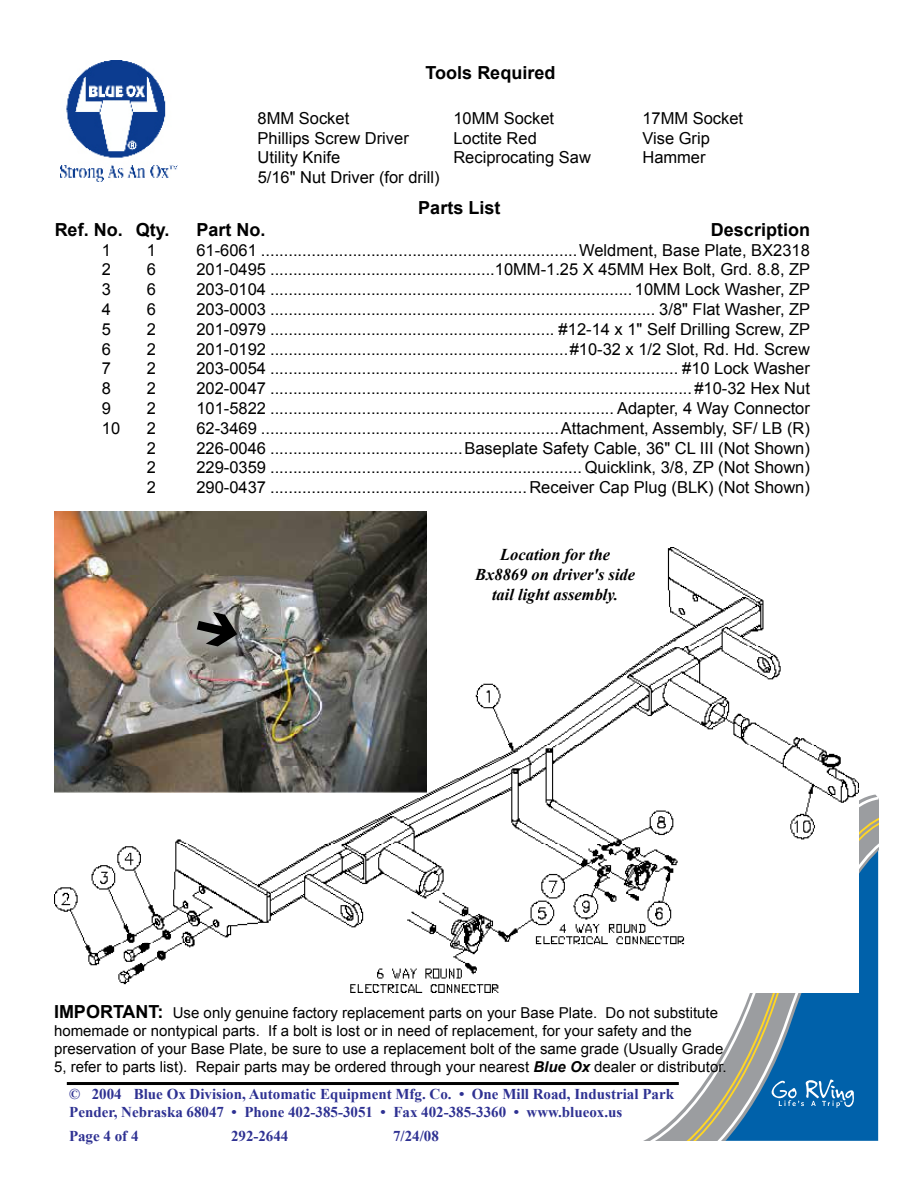
<style>
.page{position:relative;width:918px;height:1188px;background:#fff}
.page>*{position:absolute;margin:0;border:0;box-sizing:border-box;transform-origin:0 0}
.t1{font:700 18px "Arial";color:#000}
.t2{font:16.5px "Arial";color:#000}
.t3{font:italic 700 16.5px/19.8px "Times New Roman";color:#000;text-align:center}
.t4{font:15px/18px "Arial";color:#000}
.t5{font:700 15px/23.7px "Times New Roman";color:#2e3192}
.t6{font:700 1.65px "Helvetica";color:#fff}
.s1{font-weight:700;font-size:18px}
.s2{font-weight:700;font-style:italic}
</style>
<div class="page">
<svg style="left:643px;top:816px;width:235px;height:325px"></svg>
<svg style="left:771px;top:1079px;width:83px;height:29px"></svg>
<img style="left:61px;top:60px;width:116px;height:122px">
<hr style="left:67px;top:1082px;width:612px;height:3px;background:#000">
<img style="left:54px;top:548px;width:804px;height:445px">
<img style="left:54px;top:512px;width:373px;height:280px">
<svg style="left:193px;top:607px;width:44px;height:44px"></svg>
<p class="t1" style="left:426px;top:61px;width:131px">Tools Required</p>
<p class="t2" style="left:258px;top:107px;width:93px">8MM Socket</p>
<p class="t2" style="left:453px;top:107px;width:102px">10MM Socket</p>
<p class="t2" style="left:642px;top:107px;width:102px">17MM Socket</p>
<p class="t2" style="left:258px;top:127px;width:153px">Phillips Screw Driver</p>
<p class="t2" style="left:453px;top:127px;width:85px">Loctite Red</p>
<p class="t2" style="left:642px;top:127px;width:69px">Vise Grip</p>
<p class="t2" style="left:258px;top:147px;width:84px">Utility Knife</p>
<p class="t2" style="left:453px;top:147px;width:139px">Reciprocating Saw</p>
<p class="t2" style="left:642px;top:147px;width:65px">Hammer</p>
<p class="t2" style="left:258px;top:167px;width:183px">5/16" Nut Driver (for drill)</p>
<p class="t1" style="left:418px;top:196px;width:84px">Parts List</p>
<p class="t1" style="left:55px;top:218px;width:116px">Ref. No. Qty.</p>
<p class="t1" style="left:196px;top:218px;width:71px">Part No.</p>
<p class="t1" style="left:711px;top:218px;width:101px">Description</p>
<p class="t2" style="left:102px;top:239px;width:11px">1</p>
<p class="t2" style="left:147px;top:239px;width:11px">1</p>
<p class="t2" style="left:196px;top:239px;width:615px">61-6061 .....................................................................Weldment, Base Plate, BX2318</p>
<p class="t2" style="left:102px;top:259px;width:11px">2</p>
<p class="t2" style="left:147px;top:259px;width:11px">6</p>
<p class="t2" style="left:196px;top:259px;width:615px">201-0495 .................................................10MM-1.25 X 45MM Hex Bolt, Grd. 8.8, ZP</p>
<p class="t2" style="left:102px;top:279px;width:11px">3</p>
<p class="t2" style="left:147px;top:279px;width:11px">6</p>
<p class="t2" style="left:196px;top:279px;width:615px">203-0104 ............................................................................... 10MM Lock Washer, ZP</p>
<p class="t2" style="left:102px;top:298px;width:11px">4</p>
<p class="t2" style="left:147px;top:298px;width:11px">6</p>
<p class="t2" style="left:196px;top:298px;width:615px">203-0003 .................................................................................... 3/8" Flat Washer, ZP</p>
<p class="t2" style="left:102px;top:318px;width:11px">5</p>
<p class="t2" style="left:147px;top:318px;width:11px">2</p>
<p class="t2" style="left:196px;top:318px;width:615px">201-0979 .............................................................. #12-14 x 1" Self Drilling Screw, ZP</p>
<p class="t2" style="left:102px;top:338px;width:11px">6</p>
<p class="t2" style="left:147px;top:338px;width:11px">2</p>
<p class="t2" style="left:196px;top:338px;width:615px">201-0192 .................................................................#10-32 x 1/2 Slot, Rd. Hd. Screw</p>
<p class="t2" style="left:102px;top:358px;width:11px">7</p>
<p class="t2" style="left:147px;top:358px;width:11px">2</p>
<p class="t2" style="left:196px;top:358px;width:615px">203-0054 ......................................................................................... #10 Lock Washer</p>
<p class="t2" style="left:102px;top:378px;width:11px">8</p>
<p class="t2" style="left:147px;top:378px;width:11px">2</p>
<p class="t2" style="left:196px;top:378px;width:615px">202-0047 ............................................................................................ #10-32 Hex Nut</p>
<p class="t2" style="left:102px;top:397px;width:11px">9</p>
<p class="t2" style="left:147px;top:397px;width:11px">2</p>
<p class="t2" style="left:196px;top:397px;width:615px">101-5822 ........................................................................... Adapter, 4 Way Connector</p>
<p class="t2" style="left:102px;top:417px;width:20px">10</p>
<p class="t2" style="left:147px;top:417px;width:11px">2</p>
<p class="t2" style="left:196px;top:417px;width:615px">62-3469 .................................................................Attachment, Assembly, SF/ LB (R)</p>
<p class="t2" style="left:147px;top:437px;width:11px">2</p>
<p class="t2" style="left:196px;top:437px;width:615px">226-0046 ..........................................Baseplate Safety Cable, 36" CL III (Not Shown)</p>
<p class="t2" style="left:147px;top:457px;width:11px">2</p>
<p class="t2" style="left:196px;top:457px;width:615px">229-0359 .................................................................... Quicklink, 3/8, ZP (Not Shown)</p>
<p class="t2" style="left:147px;top:477px;width:11px">2</p>
<p class="t2" style="left:196px;top:477px;width:615px">290-0437 ........................................................Receiver Cap Plug (BLK) (Not Shown)</p>
<p class="t3" style="left:475px;top:544px;width:161px">Location for the<br>Bx8869 on driver's side tail light assembly.</p>
<p class="t4" style="left:54px;top:1003px;width:674px"><span class="s1">IMPORTANT:</span> Use only genuine factory replacement parts on your Base Plate. Do not substitute homemade or nontypical parts. If a bolt is lost or in need of replacement, for your safety and the preservation of your Base Plate, be sure to use a replacement bolt of the same grade (Usually Grade 5, refer to parts list). Repair parts may be ordered through your nearest <span class="s2">Blue Ox</span> dealer or distributor.</p>
<p class="t5" style="left:69px;top:1082px;width:606px">© 2004 Blue Ox Division, Automatic Equipment Mfg. Co. • One Mill Road, Industrial Park</p>
<p class="t6" style="left:840px;top:1100px;width:4px">TM</p>
<p class="t5" style="left:69px;top:1100px;width:555px">Pender, Nebraska 68047 • Phone 402-385-3051 • Fax 402-385-3360 • www.blueox.us<br>Page 4 of 4</p>
<p class="t5" style="left:231px;top:1124px;width:59px">292-2644</p>
<p class="t5" style="left:393px;top:1124px;width:47px">7/24/08</p>
</div>
